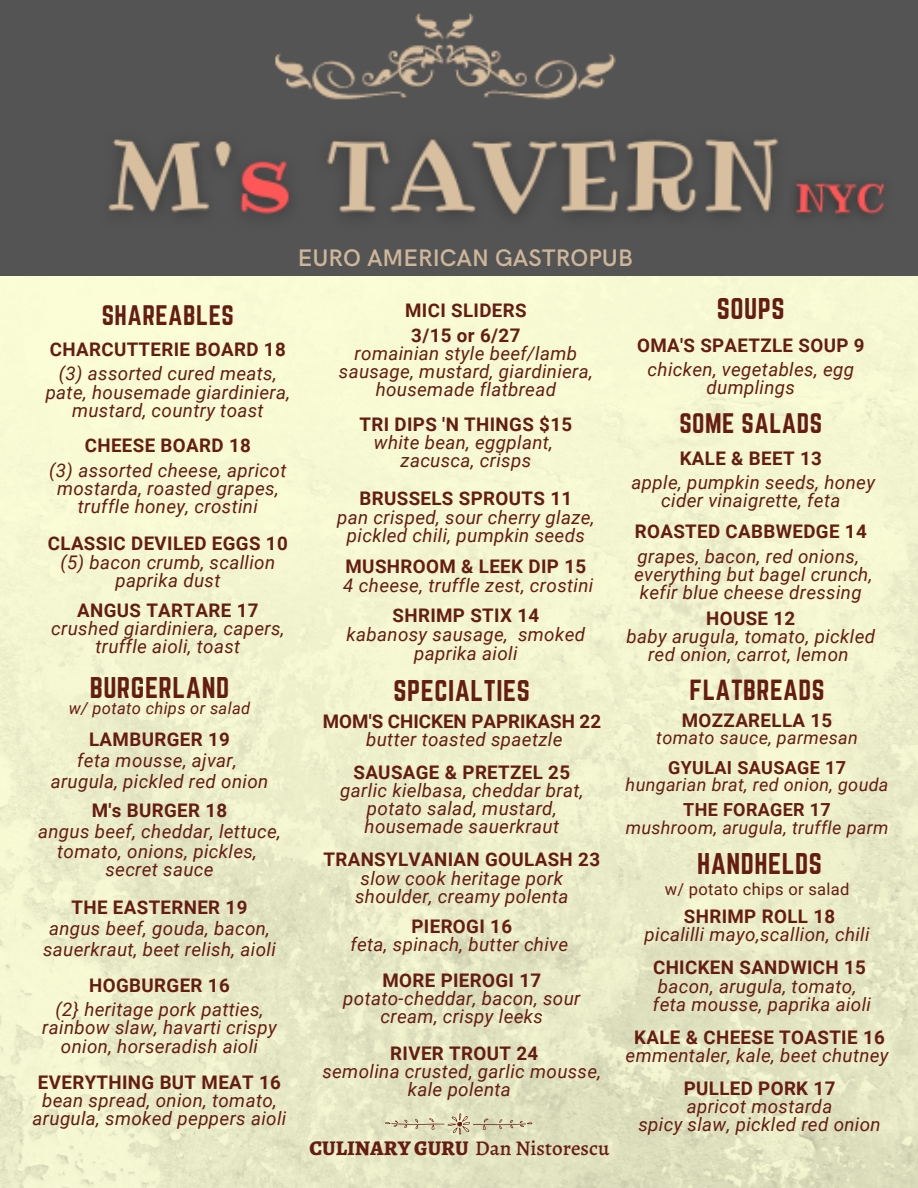
<style>
.page{position:relative;width:918px;height:1188px;background:#fff}
.page>*{position:absolute;margin:0;border:0;box-sizing:border-box;transform-origin:0 0}
.t1{font:26.25px "Norwester";letter-spacing:.02em;color:#651d10}
.t2{font:25.5px "Norwester";letter-spacing:.02em;color:#651d10}
.t3{font:24.75px "Norwester";letter-spacing:.02em;color:#651d10}
.t4{font:600 24px "HK Grotesk";color:#cdb699}
.t5{font:500 21px "Alegreya";color:#651d10}
.t6{font:italic 18.75px/18.1px "Roboto";letter-spacing:.02em;color:#651d10;text-align:center}
.t7{font:700 18.75px/24.3px "Roboto";letter-spacing:.02em;color:#651d10;text-align:center}
.t8{font:700 18.75px "Roboto";color:#651d10}
.t9{font:italic 18px "Roboto";letter-spacing:.02em;color:#651d10}
.t10{font:700 18px "Roboto";letter-spacing:.02em;color:#651d10}
.t11{font:italic 16.5px "Roboto";letter-spacing:.02em;color:#651d10}
.t12{font:16.5px "Roboto";letter-spacing:.02em;color:#651d10}
.s1{font-weight:800}
</style>
<div class="page">
<img style="left:0;top:276px;width:918px;height:912px">
<img style="left:0;top:0;width:918px;height:276px">
<svg style="left:385px;top:1113px;width:148px;height:22px;background:#d7d3b3"></svg>
<p class="t4" style="left:298px;top:244px;width:336px">EURO AMERICAN GASTROPUB</p>
<h3 class="t3" style="left:102px;top:300px;width:134px">SHAREABLES</h3>
<p class="t7" style="left:50px;top:337px;width:237px">CHARCUTTERIE BOARD 18</p>
<p class="t6" style="left:46px;top:365px;width:246px">(3) assorted cured meats, pate, housemade giardiniera, mustard, country toast</p>
<p class="t7" style="left:85px;top:434px;width:168px">CHEESE BOARD 18</p>
<p class="t6" style="left:49px;top:461px;width:239px">(3) assorted cheese, apricot mostarda, roasted grapes, truffle honey, crostini</p>
<p class="t7" style="left:48px;top:532px;width:241px">CLASSIC DEVILED EGGS 10</p>
<p class="t6" style="left:60px;top:553px;width:216px">(5) bacon crumb, scallion paprika dust</p>
<p class="t7" style="left:77px;top:598px;width:183px">ANGUS TARTARE 17</p>
<p class="t6" style="left:51px;top:619px;width:235px">crushed giardiniera, capers, truffle aioli, toast</p>
<h1 class="t1" style="left:90px;top:672px;width:141px">BURGERLAND</h1>
<p class="t11" style="left:69px;top:699px;width:183px">w/ potato chips or salad</p>
<p class="t7" style="left:89px;top:727px;width:142px">LAMBURGER 19</p>
<p class="t6" style="left:51px;top:750px;width:219px;line-height:21.3px">feta mousse, ajvar, arugula, pickled red onion</p>
<p class="t7" style="left:92px;top:798px;width:137px">M's BURGER 18</p>
<p class="t6" style="left:38px;top:822px;width:244px;line-height:20px">angus beef, cheddar, lettuce, tomato, onions, pickles,</p>
<p class="t6" style="left:105px;top:861px;width:110px">secret sauce</p>
<p class="t7" style="left:72px;top:895px;width:177px">THE EASTERNER 19</p>
<p class="t6" style="left:43px;top:918px;width:234px;line-height:21.3px">angus beef, gouda, bacon, sauerkraut, beet relish, aioli</p>
<p class="t7" style="left:89px;top:973px;width:142px">HOGBURGER 16</p>
<p class="t6" style="left:42px;top:1001px;width:236px">(2} heritage pork patties, rainbow slaw, havarti crispy onion, horseradish aioli</p>
<p class="t7" style="left:38px;top:1070px;width:245px">EVERYTHING BUT MEAT 16</p>
<p class="t6" style="left:33px;top:1092px;width:255px">bean spread, onion, tomato, arugula, smoked peppers aioli</p>
<p class="t7" style="left:405px;top:299px;width:123px">MICI SLIDERS<br>3/15 or 6/27</p>
<p class="t6" style="left:339px;top:344px;width:255px">romainian style beef/lamb sausage, mustard, giardiniera, housemade flatbread</p>
<p class="t7" style="left:360px;top:413px;width:214px">TRI DIPS 'N THINGS $15</p>
<p class="t6" style="left:374px;top:434px;width:180px">white bean, eggplant, zacusca, crisps</p>
<p class="t7" style="left:359px;top:486px;width:214px">BRUSSELS SPROUTS 11</p>
<p class="t6" style="left:337px;top:508px;width:259px;line-height:18.8px">pan crisped, sour cherry glaze, pickled chili, pumpkin seeds</p>
<p class="t7" style="left:346px;top:554px;width:242px">MUSHROOM &amp; LEEK DIP 15</p>
<p class="t6" style="left:343px;top:576px;width:252px">4 cheese, truffle zest, crostini</p>
<p class="t7" style="left:393px;top:604px;width:148px">SHRIMP STIX 14</p>
<p class="t6" style="left:347px;top:625px;width:240px;line-height:18.8px">kabanosy sausage, smoked paprika aioli</p>
<h1 class="t1" style="left:394px;top:675px;width:138px">SPECIALTIES</h1>
<p class="t8" style="left:323px;top:710px;width:280px">MOM'S CHICKEN PAPRIKASH 22</p>
<p class="t6" style="left:366px;top:730px;width:198px">butter toasted spaetzle</p>
<p class="t7" style="left:353px;top:760px;width:218px">SAUSAGE &amp; PRETZEL 25</p>
<p class="t6" style="left:340px;top:782px;width:245px">garlic kielbasa, cheddar brat, potato salad, mustard, housemade sauerkraut</p>
<p class="t7" style="left:324px;top:848px;width:278px">TRANSYLVANIAN GOULASH 23</p>
<p class="t6" style="left:355px;top:869px;width:215px;text-align:left">slow cook heritage pork shoulder, creamy polenta</p>
<p class="t7" style="left:412px;top:914px;width:102px">PIEROGI 16</p>
<p class="t6" style="left:350px;top:935px;width:219px">feta, spinach, butter chive</p>
<p class="t7" style="left:382px;top:969px;width:160px">MORE PIEROGI 17</p>
<p class="t6" style="left:343px;top:990px;width:239px">potato-cheddar, bacon, sour cream, crispy leeks</p>
<p class="t7" style="left:390px;top:1041px;width:150px">RIVER TROUT 24</p>
<p class="t6" style="left:322px;top:1062px;width:280px">semolina crusted, garlic mousse, kale polenta</p>
<p class="t5" style="left:310px;top:1133px;width:301px"><span class="s1">CULINARY GURU</span> Dan Nistorescu</p>
<h1 class="t1" style="left:717px;top:293px;width:69px">SOUPS</h1>
<p class="t7" style="left:637px;top:333px;width:229px">OMA'S SPAETZLE SOUP 9</p>
<p class="t6" style="left:648px;top:360px;width:208px">chicken, vegetables, egg dumplings</p>
<h3 class="t3" style="left:679px;top:409px;width:144px">SOME SALADS</h3>
<p class="t7" style="left:680px;top:446px;width:144px">KALE &amp; BEET 13</p>
<p class="t6" style="left:632px;top:473px;width:245px">apple, pumpkin seeds, honey cider vinaigrette, feta</p>
<p class="t7" style="left:635px;top:520px;width:234px">ROASTED CABBWEDGE 14</p>
<p class="t6" style="left:634px;top:547px;width:240px">grapes, bacon, red onions, everything but bagel crunch, kefir blue cheese dressing</p>
<p class="t7" style="left:706px;top:606px;width:91px">HOUSE 12</p>
<p class="t6" style="left:626px;top:627px;width:250px">baby arugula, tomato, pickled red onion, carrot, lemon</p>
<h2 class="t2" style="left:689px;top:675px;width:137px">FLATBREADS</h2>
<p class="t7" style="left:682px;top:708px;width:152px">MOZZARELLA 15</p>
<p class="t9" style="left:656px;top:727px;width:203px">tomato sauce, parmesan</p>
<p class="t10" style="left:668px;top:757px;width:179px">GYULAI SAUSAGE 17</p>
<p class="t9" style="left:626px;top:774px;width:264px">hungarian brat, red onion, gouda</p>
<p class="t10" style="left:683px;top:799px;width:149px">THE FORAGER 17</p>
<p class="t9" style="left:626px;top:817px;width:264px">mushroom, arugula, truffle parm</p>
<h1 class="t1" style="left:697px;top:848px;width:126px">HANDHELDS</h1>
<p class="t7" style="left:684px;top:905px;width:153px">SHRIMP ROLL 18</p>
<p class="t6" style="left:645px;top:926px;width:227px">picalilli mayo,scallion, chili</p>
<p class="t7" style="left:653px;top:956px;width:214px">CHICKEN SANDWICH 15</p>
<p class="t6" style="left:653px;top:977px;width:220px;text-align:left">bacon, arugula, tomato, feta mousse, paprika aioli</p>
<p class="t7" style="left:634px;top:1025px;width:252px">KALE &amp; CHEESE TOASTIE 16</p>
<p class="t6" style="left:626px;top:1046px;width:264px">emmentaler, kale, beet chutney</p>
<p class="t7" style="left:684px;top:1076px;width:153px">PULLED PORK 17</p>
<p class="t6" style="left:638px;top:1098px;width:244px">apricot mostarda<br>spicy slaw, pickled red onion</p>
<p class="t12" style="left:665px;top:880px;width:186px">w/ potato chips or salad</p>
</div>
